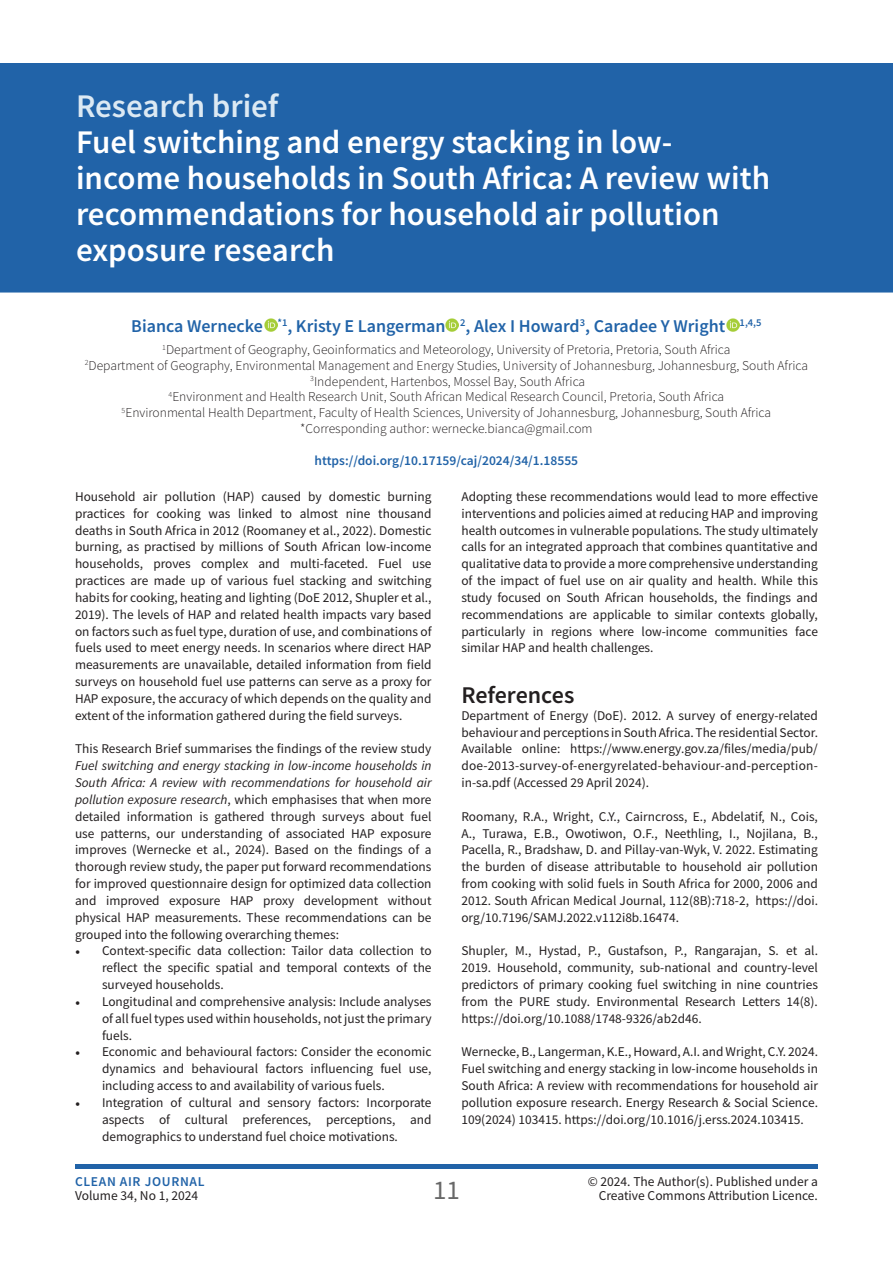
<style>
.page{position:relative;width:893px;height:1263px;background:#fff}
.page>*{position:absolute;margin:0;border:0;box-sizing:border-box;transform-origin:0 0}
.t1{font:600 33px/36px "Source Sans Pro";color:#fff}
.t2{font:600 33px "Source Sans Pro";color:#dce9f3}
.t3{font:27px "Source Sans Pro";color:#686868}
.t4{font:600 24px "Source Sans Pro";letter-spacing:-.005em;color:#231f20}
.t5{font:600 18px "Source Sans Pro";color:#2163a8}
.t6{font:300 13.5px "Source Sans Pro";color:#231f20}
.t7{font:13.5px "Source Sans Pro";color:#231f20}
.t8{font:600 13.5px "Source Sans Pro";color:#2163a8}
.t9{font:600 13.5px "Source Sans Pro";letter-spacing:.05em;color:#2163a8}
.t10{font:13.35px/16.8px "Source Sans Pro";color:#231f20;text-align:justify}
.s1{font-style:italic}
.s2{font-family:"Minion Pro"}
</style>
<div class="page">
<div style="left:75px;top:1164px;width:743px;height:5px;background:#2163a8"></div>
<div style="left:1px;top:64px;width:891px;height:228px;background:#2163a8"></div>
<div style="left:0;top:63px;width:893px;height:229px;border:2px solid #2163a8"></div>
<svg style="left:264px;top:319px;width:13px;height:13px"></svg>
<svg style="left:446px;top:319px;width:13px;height:13px"></svg>
<svg style="left:726px;top:319px;width:13px;height:13px"></svg>
<p class="t2" style="left:76px;top:84px;width:204px">Research brief</p>
<p class="t1" style="left:76px;top:124px;width:696px">Fuel switching and energy stacking in low&shy;income households in South Africa: A review with recommendations for household air pollution exposure research</p>
<p class="t5" style="left:131px;top:314px;width:632px">Bianca Wernecke <sup>*1</sup>, Kristy E Langerman <sup>2</sup>, Alex I Howard<sup>3</sup>, Caradee Y Wright <sup>1,4,5</sup></p>
<p class="t6" style="left:162px;top:341px;width:570px"><sup>1</sup>Department of Geography, Geoinformatics and Meteorology, University of Pretoria, Pretoria, South Africa</p>
<p class="t6" style="left:85px;top:357px;width:725px"><sup>2</sup>Department of Geography, Environmental Management and Energy Studies, University of Johannesburg, Johannesburg, South Africa</p>
<p class="t6" style="left:310px;top:373px;width:276px"><sup>3</sup>Independent, Hartenbos, Mossel Bay, South Africa</p>
<p class="t6" style="left:169px;top:389px;width:557px"><sup>4</sup>Environment and Health Research Unit, South African Medical Research Council, Pretoria, South Africa</p>
<p class="t6" style="left:122px;top:404px;width:651px"><sup>5</sup>Environmental Health Department, Faculty of Health Sciences, University of Johannesburg, Johannesburg, South Africa</p>
<p class="t6" style="left:300px;top:420px;width:294px">*Corresponding author: wernecke.bianca@gmail.com</p>
<p class="t8" style="left:315px;top:451px;width:265px">https://doi.org/10.17159/caj/2024/34/1.18555</p>
<p class="t10" style="left:75px;top:488px;width:358px">Household air pollution (HAP) caused by domestic burning practices for cooking was linked to almost nine thousand deaths in South Africa in 2012 (Roomaney et al., 2022). Domestic burning, as practised by millions of South African low-income households, proves complex and multi-faceted. Fuel use practices are made up of various fuel stacking and switching habits for cooking, heating and lighting (DoE 2012, Shupler et al., 2019). The levels of HAP and related health impacts vary based on factors such as fuel type, duration of use, and combinations of fuels used to meet energy needs. In scenarios where direct HAP measurements are unavailable, detailed information from field surveys on household fuel use patterns can serve as a proxy for HAP exposure, the accuracy of which depends on the quality and extent of the information gathered during the field surveys.</p>
<p class="t10" style="left:75px;top:740px;width:358px">This Research Brief summarises the findings of the review study <span class="s1">Fuel switching and energy stacking in low-income households in South Africa: A review with recommendations for household air pollution exposure research</span>, which emphasises that when more detailed information is gathered through surveys about fuel use patterns, our understanding of associated HAP exposure improves (Wernecke et al., 2024). Based on the findings of a thorough review study, the paper put forward recommendations for improved questionnaire design for optimized data collection and improved exposure HAP proxy development without physical HAP measurements. These recommendations can be grouped into the following overarching themes:</p>
<p class="t10" style="left:102px;top:942px;width:331px;text-indent:-27px"><span class="s2">•</span> Context-specific data collection: Tailor data collection to reflect the specific spatial and temporal contexts of the surveyed households.</p>
<p class="t10" style="left:102px;top:993px;width:331px;text-indent:-27px"><span class="s2">•</span> Longitudinal and comprehensive analysis: Include analyses of all fuel types used within households, not just the primary fuels.</p>
<p class="t10" style="left:102px;top:1043px;width:331px;text-indent:-27px"><span class="s2">•</span> Economic and behavioural factors: Consider the economic dynamics and behavioural factors influencing fuel use, including access to and availability of various fuels.</p>
<p class="t10" style="left:102px;top:1094px;width:331px;text-indent:-27px"><span class="s2">•</span> Integration of cultural and sensory factors: Incorporate aspects of cultural preferences, perceptions, and demographics to understand fuel choice motivations.</p>
<p class="t10" style="left:461px;top:488px;width:358px">Adopting these recommendations would lead to more effective interventions and policies aimed at reducing HAP and improving health outcomes in vulnerable populations. The study ultimately calls for an integrated approach that combines quantitative and qualitative data to provide a more comprehensive understanding of the impact of fuel use on air quality and health. While this study focused on South African households, the findings and recommendations are applicable to similar contexts globally, particularly in regions where low-income communities face similar HAP and health challenges.</p>
<p class="t4" style="left:461px;top:679px;width:114px">References</p>
<p class="t10" style="left:461px;top:707px;width:358px">Department of Energy (DoE). 2012. A survey of energy-related behaviour and perceptions in South Africa. The residential Sector.<br>Available online: https://www.energy.gov.za/files/media/pub/ doe-2013-survey-of-energyrelated-behaviour-and-perception&shy;in-sa.pdf (Accessed 29 April 2024).</p>
<p class="t10" style="left:461px;top:808px;width:358px">Roomany, R.A., Wright, C.Y., Cairncross, E., Abdelatif, N., Cois, A., Turawa, E.B., Owotiwon, O.F., Neethling, I., Nojilana, B., Pacella, R., Bradshaw, D. and Pillay-van-Wyk, V. 2022. Estimating the burden of disease attributable to household air pollution from cooking with solid fuels in South Africa for 2000, 2006 and 2012. South African Medical Journal, 112(8B):718-2, https://doi. org/10.7196/SAMJ.2022.v112i8b.16474.</p>
<p class="t10" style="left:461px;top:942px;width:358px">Shupler, M., Hystad, P., Gustafson, P., Rangarajan, S. et al.<br>2019. Household, community, sub-national and country-level predictors of primary cooking fuel switching in nine countries from the PURE study. Environmental Research Letters 14(8). https://doi.org/10.1088/1748-9326/ab2d46.</p>
<p class="t10" style="left:461px;top:1043px;width:358px">Wernecke, B., Langerman, K.E., Howard, A.I. and Wright, C.Y. 2024.<br>Fuel switching and energy stacking in low-income households in South Africa: A review with recommendations for household air pollution exposure research. Energy Research &amp; Social Science.<br>109(2024) 103415. https://doi.org/10.1016/j.erss.2024.103415.</p>
<p class="t9" style="left:75px;top:1173px;width:131px">CLEAN AIR JOURNAL</p>
<p class="t7" style="left:75px;top:1186px;width:125px">Volume 34, No 1, 2024</p>
<p class="t7" style="left:588px;top:1173px;width:232px">© 2024. The Author(s). Published under a</p>
<h2 class="t3" style="left:433px;top:1173px;width:28px">11</h2>
<p class="t7" style="left:599px;top:1186px;width:221px">Creative Commons Attribution Licence.</p>
</div>
